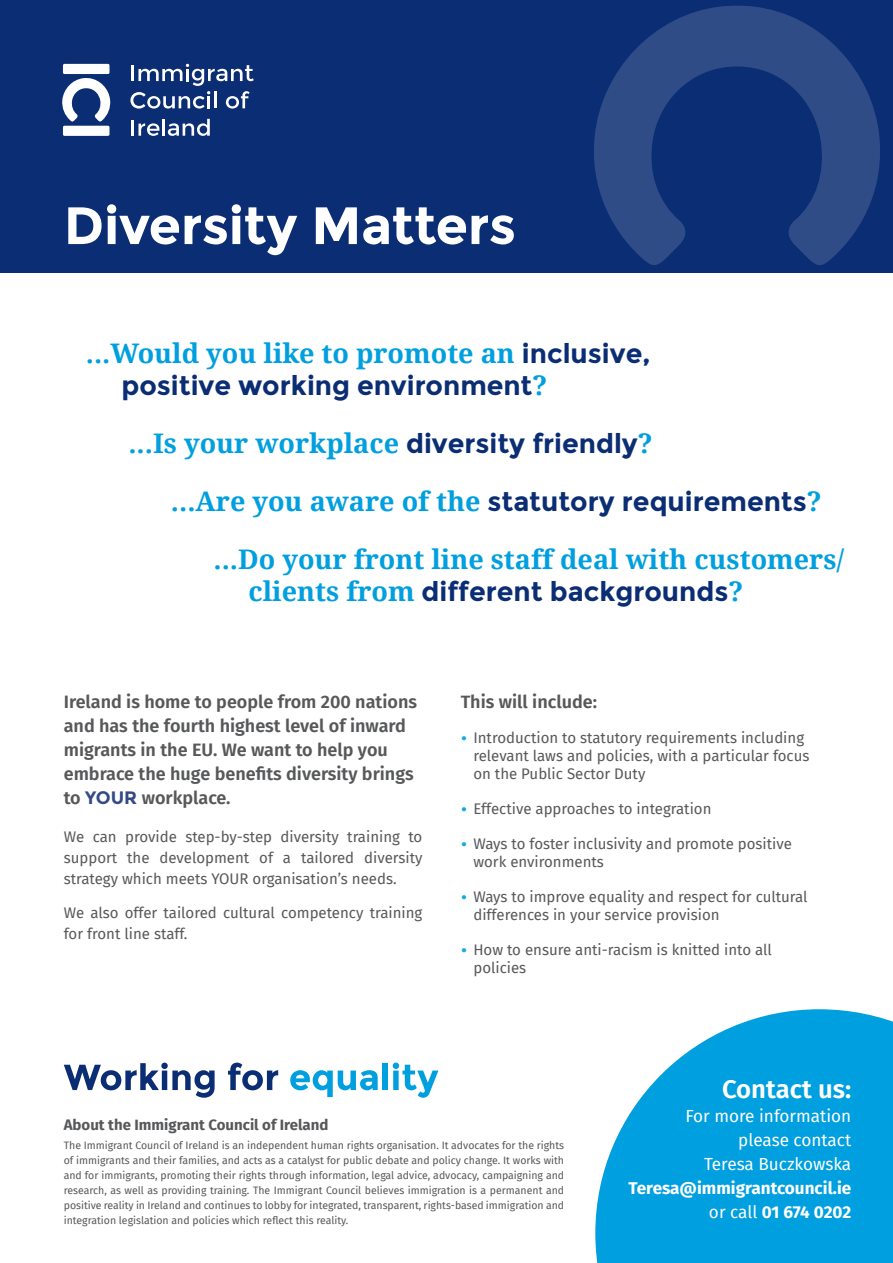
<style>
.page{position:relative;width:893px;height:1263px;background:#fff}
.page>*{position:absolute;margin:0;border:0;box-sizing:border-box;transform-origin:0 0}
.t1{font:700 52.5px "Montserrat";letter-spacing:-.01em;color:#fff}
.t2{font:700 27px "Droid Serif";color:#009fdf}
.t3{font:700 27px "Montserrat";color:#0b2d73}
.t4{font:600 25.65px "Fira Sans";color:#fff}
.t5{font:600 18px/24px "Fira Sans";color:#57585a}
.t6{font:17.1px/24px "Fira Sans";color:#fff;text-align:right}
.t7{font:700 17.1px/24px "Fira Sans";color:#fff;text-align:right}
.t8{font:15px/18px "Fira Sans";color:#57585a}
.t9{font:700 15px "Fira Sans";color:#57585a}
.t10{font:10.5px/15px "Fira Sans";color:#57585a;text-align:justify}
.s1{font-family:"Montserrat";color:#0b2d73}
.s2{font-family:"Droid Serif";color:#009fdf}
.s3{font-family:"Montserrat";font-weight:700;color:#344986}
.s4{font-family:"Montserrat";font-weight:700;color:#0face3}
.s5{font-weight:400}
</style>
<div class="page">
<div style="left:0;top:0;width:893px;height:272px;background:#0b2d73"></div>
<svg style="left:594px;top:6px;width:286px;height:259px"></svg>
<svg style="left:64px;top:1062px;width:151px;height:36px"></svg>
<svg style="left:228px;top:1062px;width:50px;height:28px"></svg>
<svg style="left:290px;top:1070px;width:88px;height:27px"></svg>
<div style="left:383px;top:1063px;width:5px;height:27px;background:#009fdf"></div>
<svg style="left:393px;top:1062px;width:45px;height:36px"></svg>
<svg style="left:130px;top:64px;width:124px;height:45px"></svg>
<svg style="left:132px;top:120px;width:27px;height:16px"></svg>
<hr style="left:162px;top:119px;width:3px;height:17px;background:#fff">
<svg style="left:168px;top:119px;width:42px;height:17px"></svg>
<svg style="left:62px;top:78px;width:49px;height:44px"></svg>
<div style="left:63px;top:64px;width:46px;height:10px;background:#fff;border-radius:2px"></div>
<div style="left:63px;top:126px;width:46px;height:10px;background:#fff;border-radius:2px"></div>
<svg style="left:595px;top:1009px;width:298px;height:254px;background:#26ade3"></svg>
<h1 class="t1" style="left:64px;top:194px;width:454px">Diversity Matters</h1>
<h2 class="t2" style="left:86px;top:334px;width:566px">...Would you like to promote an <span class="s1">inclusive,</span></h2>
<h2 class="t3" style="left:122px;top:370px;width:427px">positive working environment<span class="s2">?</span></h2>
<h2 class="t2" style="left:128px;top:424px;width:526px">...Is your workplace <span class="s1">diversity friendly</span>?</h2>
<h2 class="t3" style="left:171px;top:485px;width:652px"><span class="s2">...Are you aware of the</span> statutory requirements<span class="s2">?</span></h2>
<h2 class="t2" style="left:213px;top:540px;width:632px">...Do your front line staff deal with customers/</h2>
<h2 class="t3" style="left:249px;top:576px;width:496px"><span class="s2">clients from</span> different backgrounds<span class="s2">?</span></h2>
<p class="t5" style="left:64px;top:688px;width:355px">Ireland is home to people from 200 nations and has the fourth highest level of inward migrants in the EU. We want to help you embrace the huge benefits diversity brings to <span class="s3">YOUR</span> workplace.</p>
<p class="t8" style="left:64px;top:826px;width:360px;line-height:21px;text-align:justify">We can provide step-by-step diversity training to support the development of a tailored diversity strategy which meets YOUR organisation’s needs.</p>
<p class="t8" style="left:64px;top:901px;width:360px;line-height:21px">We also offer tailored cultural competency training for front line staff.</p>
<p class="t5" style="left:461px;top:688px;width:138px">This will include:</p>
<p class="t8" style="left:473px;top:728px;width:337px;text-indent:-13px"><span class="s4">•</span> Introduction to statutory requirements including relevant laws and policies, with a particular focus on the Public Sector Duty</p>
<p class="t8" style="left:461px;top:799px;width:252px"><span class="s4">•</span> Effective approaches to integration</p>
<p class="t8" style="left:473px;top:834px;width:320px;text-indent:-13px"><span class="s4">•</span> Ways to foster inclusivity and promote positive work environments</p>
<p class="t8" style="left:473px;top:887px;width:336px;text-indent:-13px"><span class="s4">•</span> Ways to improve equality and respect for cultural differences in your service provision</p>
<p class="t8" style="left:473px;top:940px;width:300px;text-indent:-13px"><span class="s4">•</span> How to ensure anti-racism is knitted into all policies</p>
<p class="t9" style="left:64px;top:1112px;width:266px">About the Immigrant Council of Ireland</p>
<p class="t10" style="left:64px;top:1138px;width:502px">The Immigrant Council of Ireland is an independent human rights organisation. It advocates for the rights of immigrants and their families, and acts as a catalyst for public debate and policy change. It works with and for immigrants, promoting their rights through information, legal advice, advocacy, campaigning and research, as well as providing training. The Immigrant Council believes immigration is a permanent and positive reality in Ireland and continues to lobby for integrated, transparent, rights-based immigration and integration legislation and policies which reflect this reality.</p>
<h3 class="t4" style="left:722px;top:1068px;width:131px">Contact us:</h3>
<p class="t6" style="left:685px;top:1103px;width:167px">For more information please contact<br>Teresa Buczkowska</p>
<p class="t7" style="left:628px;top:1174px;width:224px">Teresa@immigrantcouncil.ie <span class="s5">or call</span> 01 674 0202</p>
</div>
